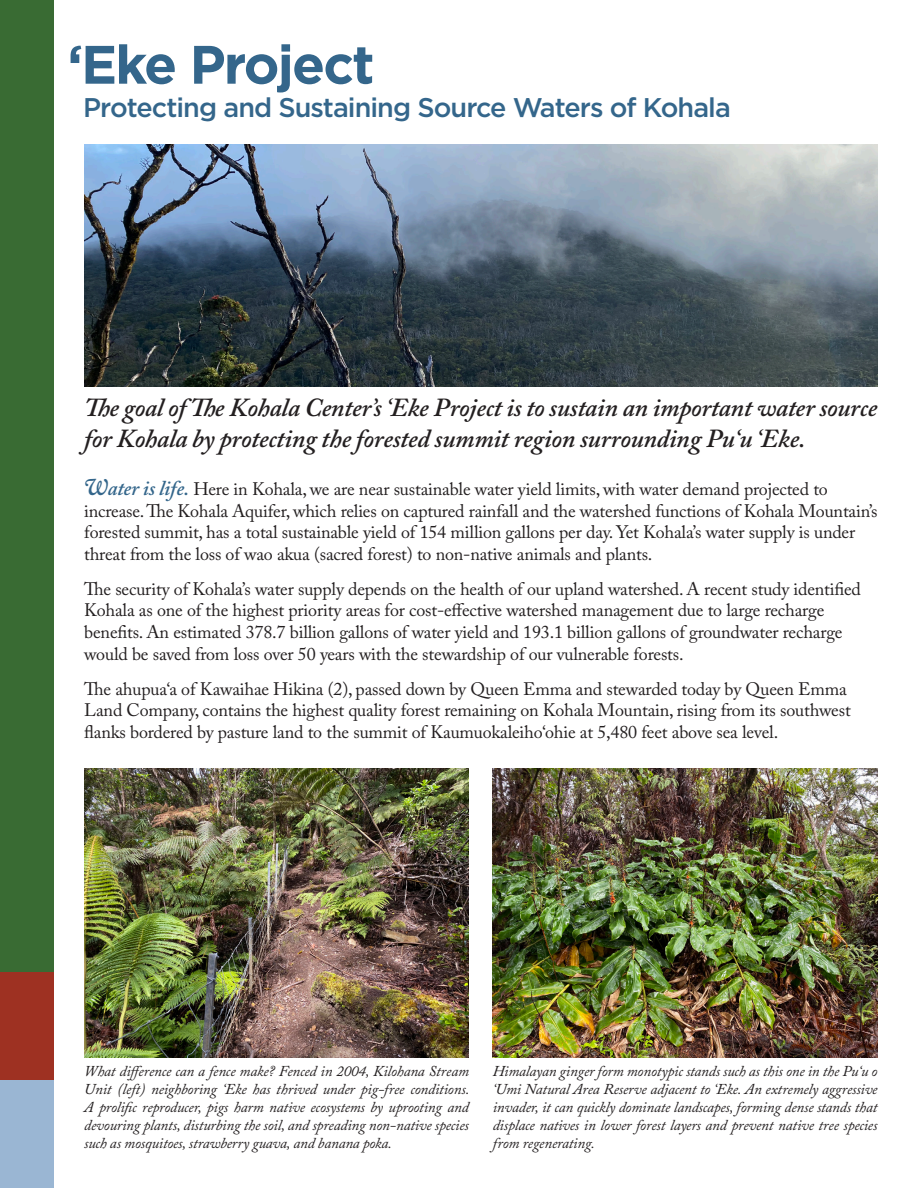
<style>
.page{position:relative;width:918px;height:1188px;background:#fff}
.page>*{position:absolute;margin:0;border:0;box-sizing:border-box;transform-origin:0 0}
.t1{font:700 54px "Gotham";letter-spacing:-.035em;color:#34668b}
.t2{font:500 27px "Gotham";letter-spacing:-.035em;color:#34668b}
.t3{font:italic 600 25.8px/31px "Adobe Caslon Pro";letter-spacing:-.01em;color:#231f20}
.t4{font:18px/21.6px "Adobe Caslon Pro";letter-spacing:-.01em;color:#231f20}
.t5{font:italic 15px/18px "Adobe Caslon Pro";letter-spacing:-.01em;color:#231f20;text-align:justify}
.s1{font-weight:600;font-style:italic;font-size:24px;color:#34668b}
.s2{font-weight:600;font-style:italic;font-size:21px;color:#34668b}
</style>
<div class="page">
<div style="left:0;top:0;width:54px;height:972px;background:#396b33"></div>
<div style="left:0;top:972px;width:54px;height:108px;background:#9e3122"></div>
<div style="left:0;top:1080px;width:54px;height:108px;background:#9ab6d3"></div>
<img style="left:84px;top:144px;width:794px;height:243px">
<img style="left:84px;top:768px;width:385px;height:289px">
<img style="left:493px;top:768px;width:385px;height:289px">
<p class="t1" style="left:68px;top:29px;width:309px">‘Eke Project</p>
<p class="t2" style="left:83px;top:89px;width:649px">Protecting and Sustaining Source Waters of Kohala</p>
<p class="t3" style="left:84px;top:391px;width:795px">The goal of The Kohala Center’s ‘Eke Project is to sustain an important water source for Kohala by protecting the forested summit region surrounding Pu‘u ‘Eke.</p>
<p class="t4" style="left:84px;top:478px;width:795px"><span class="s1">W</span><span class="s2">ater is life.</span> Here in Kohala, we are near sustainable water yield limits, with water demand projected to increase. The Kohala Aquifer, which relies on captured rainfall and the watershed functions of Kohala Mountain’s forested summit, has a total sustainable yield of 154 million gallons per day. Yet Kohala’s water supply is under threat from the loss of wao akua (sacred forest) to non-native animals and plants.</p>
<p class="t4" style="left:84px;top:578px;width:778px">The security of Kohala’s water supply depends on the health of our upland watershed. A recent study identified Kohala as one of the highest priority areas for cost-effective watershed management due to large recharge benefits. An estimated 378.7 billion gallons of water yield and 193.1 billion gallons of groundwater recharge would be saved from loss over 50 years with the stewardship of our vulnerable forests.</p>
<p class="t4" style="left:84px;top:678px;width:768px">The ahupua‘a of Kawaihae Hikina (2), passed down by Queen Emma and stewarded today by Queen Emma<br>Land Company, contains the highest quality forest remaining on Kohala Mountain, rising from its southwest flanks bordered by pasture land to the summit of Kaumuokaleiho‘ohie at 5,480 feet above sea level.</p>
<p class="t5" style="left:84px;top:1062px;width:387px">What difference can a fence make? Fenced in 2004, Kilohana Stream Unit (left) neighboring ‘Eke has thrived under pig-free conditions.<br>A prolific reproducer, pigs harm native ecosystems by uprooting and devouring plants, disturbing the soil, and spreading non-native species such as mosquitoes, strawberry guava, and banana poka.</p>
<p class="t5" style="left:493px;top:1062px;width:386px">Himalayan ginger form monotypic stands such as this one in the Pu‘u o ‘Umi Natural Area Reserve adjacent to ‘Eke. An extremely aggressive invader, it can quickly dominate landscapes, forming dense stands that displace natives in lower forest layers and prevent native tree species from regenerating.</p>
</div>
